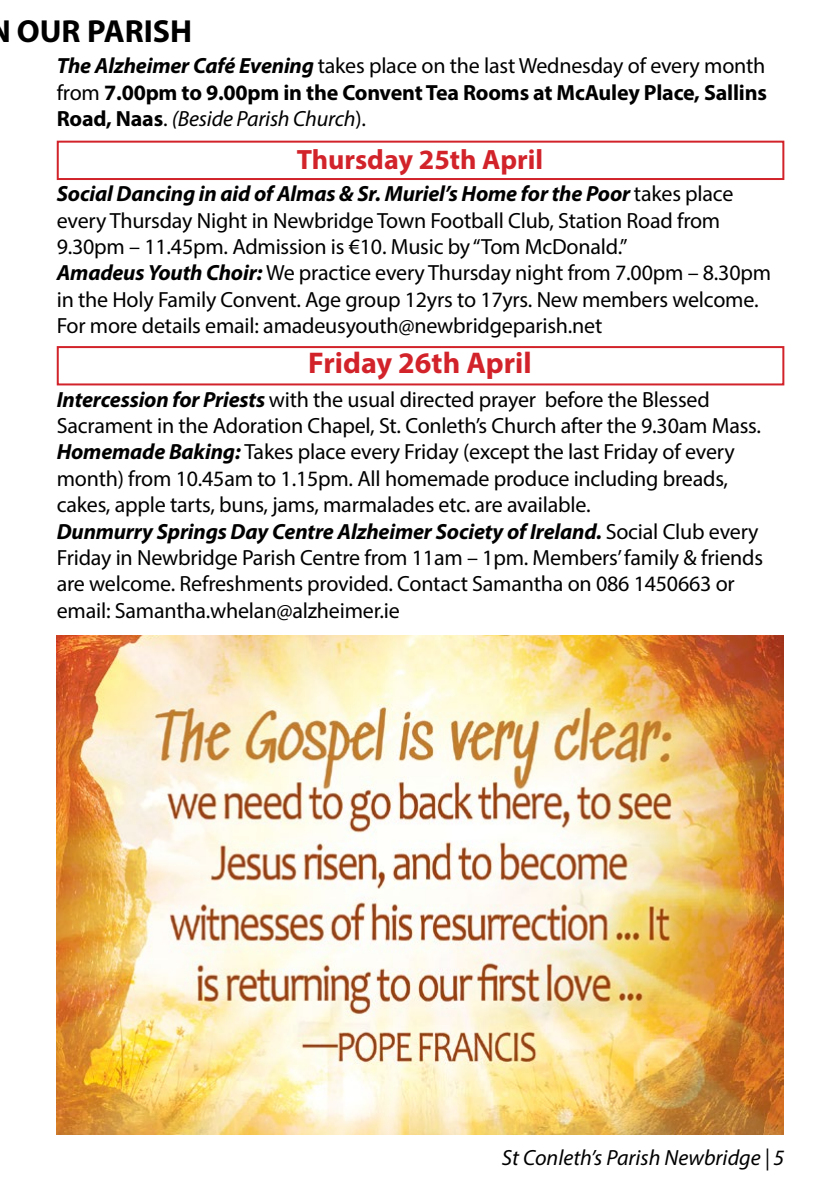
<style>
.page{position:relative;width:840px;height:1191px;background:#fff}
.page>*{position:absolute;margin:0;border:0;box-sizing:border-box;transform-origin:0 0}
.t1{font:700 32px "Myriad Pro";color:#000}
.t2{font:700 30px "Myriad Pro";color:#d2232a}
.t3{font:700 28px "Myriad Pro";color:#d2232a}
.t4{font:22px/26.4px "Myriad Pro";letter-spacing:-.01em;color:#000}
.t5{font:700 22px/26.4px "Myriad Pro";letter-spacing:-.01em;color:#000;text-align:justify}
.t6{font:italic 22px "Myriad Pro";color:#000}
.s1{font-style:italic}
.s2{font-weight:400}
.s3{font-weight:400;font-style:italic}
.s4{font-weight:700;font-style:italic}
</style>
<div class="page">
<div style="left:57px;top:141px;width:726px;height:39px;border:2px solid #d2232a"></div>
<div style="left:57px;top:346px;width:726px;height:39px;border:2px solid #d2232a"></div>
<img style="left:57px;top:635px;width:725px;height:499px">
<h1 class="t1" style="left:17px;top:10px;width:177px">OUR PARISH</h1>
<p class="t5" style="left:57px;top:52px;width:711px"><span class="s1">The Alzheimer Café Evening</span> <span class="s2">takes place on the last Wednesday of every month from</span> 7.00pm to 9.00pm in the Convent Tea Rooms at McAuley Place, Sallins Road, Naas<span class="s2">.</span> <span class="s3">(Beside Parish Church</span><span class="s2">).</span></p>
<p class="t3" style="left:296px;top:141px;width:248px">Thursday 25th April</p>
<p class="t4" style="left:57px;top:180px;width:715px"><span class="s4">Social Dancing in aid of Almas &amp; Sr. Muriel’s Home for the Poor</span> takes place every Thursday Night in Newbridge Town Football Club, Station Road from 9.30pm – 11.45pm. Admission is €10. Music by “Tom McDonald.”<br><span class="s4">Amadeus Youth Choir:</span> We practice every Thursday night from 7.00pm – 8.30pm in the Holy Family Convent. Age group 12yrs to 17yrs. New members welcome.<br>For more details email: amadeusyouth@newbridgeparish.net</p>
<h2 class="t2" style="left:308px;top:344px;width:225px">Friday 26th April</h2>
<p class="t4" style="left:57px;top:386px;width:707px"><span class="s4">Intercession for Priests</span> with the usual directed prayer before the Blessed Sacrament in the Adoration Chapel, St. Conleth’s Church after the 9.30am Mass.<br><span class="s4">Homemade Baking:</span> Takes place every Friday (except the last Friday of every month) from 10.45am to 1.15pm. All homemade produce including breads, cakes, apple tarts, buns, jams, marmalades etc. are available.<br><span class="s4">Dunmurry Springs Day Centre Alzheimer Society of Ireland.</span> Social Club every Friday in Newbridge Parish Centre from 11am – 1pm. Members’ family &amp; friends are welcome. Refreshments provided. Contact Samantha on 086 1450663 or email: Samantha.whelan@alzheimer.ie</p>
<p class="t6" style="left:501px;top:1143px;width:284px">St Conleth’s Parish Newbridge | 5</p>
</div>
